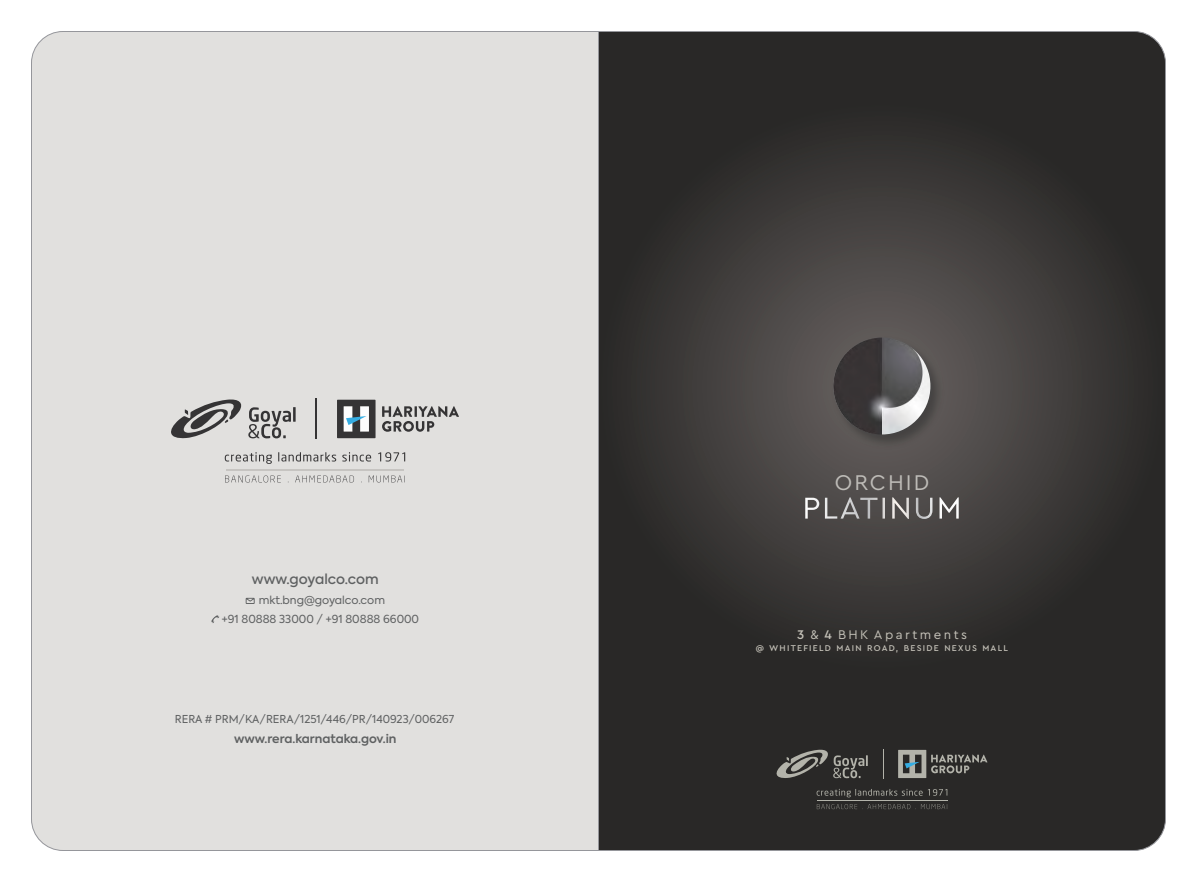
<style>
.page{position:relative;width:1197px;height:882px;background:#fff}
.page>*{position:absolute;margin:0;border:0;box-sizing:border-box;transform-origin:0 0}
.t1{font:22.31px "Cera Pro";letter-spacing:.09em;color:#bebcb8}
.t2{font:500 13.83px "Axiforma";color:#5e6061}
.t3{font:13.12px "Cera Pro";letter-spacing:.185em;color:#c4c1b8}
.t4{font:600 11.99px "Axiforma";color:#5e6061}
.t5{font:11.03px/19.2px "Axiforma";color:#5e6061;text-align:center}
.t6{font:10.85px "Axiforma";color:#5e6061}
.t7{font:500 8.84px "Cera Pro";letter-spacing:.14em;color:#c4c1b8}
.s1{font-weight:500}
</style>
<div class="page">
<svg style="left:599px;top:31px;width:567px;height:820px;background:#343231"></svg>
<div style="left:31px;top:31px;width:568px;height:820px;background:#e1e0de"></div>
<hr style="left:226px;top:469px;width:178px;height:1px;background:#e1e0de">
<svg style="left:225px;top:452px;width:180px;height:12px;background:#c0bfbe"></svg>
<svg style="left:225px;top:476px;width:180px;height:7px"></svg>
<hr style="left:817px;top:800px;width:130px;height:1px;background:#b3b3aa">
<svg style="left:817px;top:789px;width:130px;height:8px"></svg>
<svg style="left:817px;top:804px;width:130px;height:5px"></svg>
<img style="left:826px;top:330px;width:126px;height:126px">
<svg style="left:805px;top:497px;width:154px;height:23px;background:#716e6d"></svg>
<svg style="left:246px;top:598px;width:9px;height:6px"></svg>
<svg style="left:211px;top:615px;width:8px;height:8px"></svg>
<img style="left:834px;top:338px;width:96px;height:96px;border-radius:50%">
<svg style="left:167px;top:398px;width:129px;height:41px;background:#afaeac"></svg>
<hr style="left:316px;top:399px;width:1px;height:40px;background:#353435">
<svg style="left:337px;top:400px;width:39px;height:38px"></svg>
<svg style="left:382px;top:406px;width:77px;height:26px;background:#a7a6a5"></svg>
<svg style="left:774px;top:749px;width:94px;height:30px;background:#51504d"></svg>
<hr style="left:883px;top:749px;width:1px;height:30px;background:#b3b3aa">
<svg style="left:898px;top:750px;width:89px;height:28px;background:#5a5b58"></svg>
<p class="t2" style="left:252px;top:573px;width:128px">www.goyalco.com</p>
<p class="t5" style="left:222px;top:591px;width:199px">mkt.bng@goyalco.com<br>+91 80888 33000 / +91 80888 66000</p>
<p class="t6" style="left:175px;top:714px;width:281px">RERA # PRM/KA/RERA/1251/446/PR/140923/006267</p>
<p class="t4" style="left:234px;top:733px;width:164px">www.rera.karnataka.gov.in</p>
<h1 class="t1" style="left:835px;top:472px;width:96px">ORCHID</h1>
<p class="t3" style="left:797px;top:628px;width:171px"><span class="s1">3</span> &amp; <span class="s1">4</span> BHK Apartments</p>
<p class="t7" style="left:756px;top:644px;width:254px">@ WHITEFIELD MAIN ROAD, BESIDE NEXUS MALL</p>
</div>
